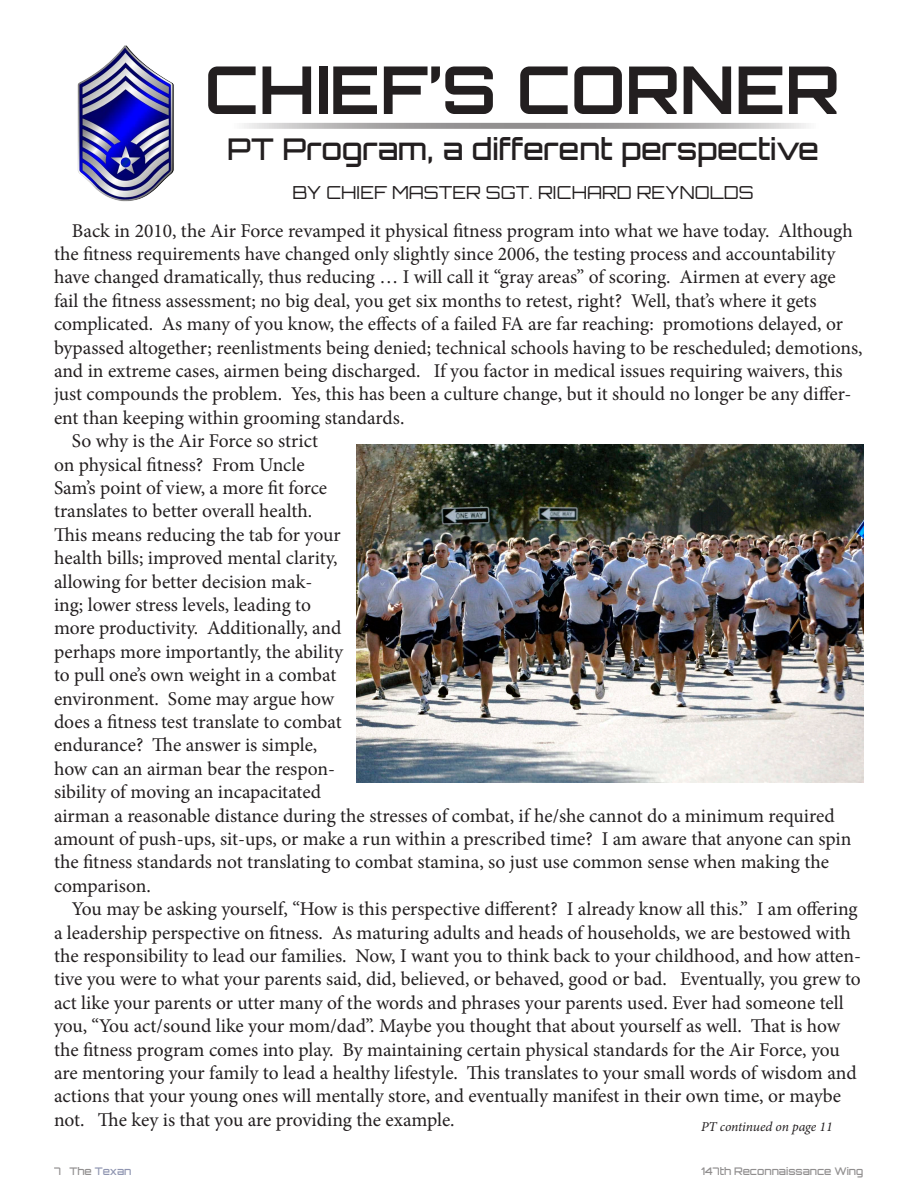
<style>
.page{position:relative;width:918px;height:1188px;background:#fff}
.page>*{position:absolute;margin:0;border:0;box-sizing:border-box;transform-origin:0 0}
.t1{font:700 66px "Orbitron";color:#231f20}
.t2{font:500 30px "Orbitron";color:#231f20}
.t3{font:19.5px "Minion Pro";letter-spacing:-.005em;color:#231f20}
.t4{font:300 18px "Orbitron";color:#231f20}
.t5{font:italic 13.5px "Minion Pro";letter-spacing:-.01em;color:#231f20}
.t6{font:500 10.5px "Orbitron";color:#231f20}
.t7{font:500 10.5px "Orbitron";color:#202c63}
.s1{color:#231f20}
</style>
<div class="page">
<img style="left:77px;top:45px;width:97px;height:157px">
<svg style="left:244px;top:123px;width:562px;height:6px;background:#b0aeaf"></svg>
<img style="left:357px;top:444px;width:507px;height:338px">
<h1 class="t1" style="left:205px;top:50px;width:637px">CHIEF’S CORNER</h1>
<h2 class="t2" style="left:227px;top:131px;width:593px">PT Program, a different perspective</h2>
<p class="t4" style="left:293px;top:181px;width:463px">BY CHIEF MASTER SGT. RICHARD REYNOLDS</p>
<p class="t3" style="left:72px;top:217px;width:782px">Back in 2010, the Air Force revamped it physical fitness program into what we have today. Although</p>
<p class="t3" style="left:54px;top:241px;width:783px">the fitness requirements have changed only slightly since 2006, the testing process and accountability</p>
<p class="t3" style="left:54px;top:264px;width:783px">have changed dramatically, thus reducing … I will call it “gray areas” of scoring. Airmen at every age</p>
<p class="t3" style="left:54px;top:288px;width:764px">fail the fitness assessment; no big deal, you get six months to retest, right? Well, that’s where it gets</p>
<p class="t3" style="left:54px;top:311px;width:791px">complicated. As many of you know, the effects of a failed FA are far reaching: promotions delayed, or</p>
<p class="t3" style="left:54px;top:334px;width:810px">bypassed altogether; reenlistments being denied; technical schools having to be rescheduled; demotions,</p>
<p class="t3" style="left:54px;top:358px;width:790px">and in extreme cases, airmen being discharged. If you factor in medical issues requiring waivers, this</p>
<p class="t3" style="left:54px;top:381px;width:799px">just compounds the problem. Yes, this has been a culture change, but it should no longer be any differ-</p>
<p class="t3" style="left:54px;top:405px;width:352px">ent than keeping within grooming standards.</p>
<p class="t3" style="left:72px;top:428px;width:248px">So why is the Air Force so strict</p>
<p class="t3" style="left:54px;top:451px;width:252px">on physical fitness? From Uncle</p>
<p class="t3" style="left:54px;top:475px;width:275px">Sam’s point of view, a more fit force</p>
<p class="t3" style="left:54px;top:498px;width:260px">translates to better overall health.</p>
<p class="t3" style="left:54px;top:522px;width:288px">This means reducing the tab for your</p>
<p class="t3" style="left:54px;top:545px;width:285px">health bills; improved mental clarity,</p>
<p class="t3" style="left:54px;top:568px;width:260px">allowing for better decision mak-</p>
<p class="t3" style="left:54px;top:592px;width:259px">ing; lower stress levels, leading to</p>
<p class="t3" style="left:54px;top:615px;width:289px">more productivity. Additionally, and</p>
<p class="t3" style="left:54px;top:639px;width:291px">perhaps more importantly, the ability</p>
<p class="t3" style="left:54px;top:662px;width:284px">to pull one’s own weight in a combat</p>
<p class="t3" style="left:54px;top:685px;width:282px">environment. Some may argue how</p>
<p class="t3" style="left:54px;top:709px;width:289px">does a fitness test translate to combat</p>
<p class="t3" style="left:54px;top:732px;width:265px">endurance? The answer is simple,</p>
<p class="t3" style="left:54px;top:756px;width:283px">how can an airman bear the respon-</p>
<p class="t3" style="left:54px;top:779px;width:269px">sibility of moving an incapacitated</p>
<p class="t3" style="left:54px;top:802px;width:782px">airman a reasonable distance during the stresses of combat, if he/she cannot do a minimum required</p>
<p class="t3" style="left:54px;top:826px;width:799px">amount of push-ups, sit-ups, or make a run within a prescribed time? I am aware that anyone can spin</p>
<p class="t3" style="left:54px;top:849px;width:777px">the fitness standards not translating to combat stamina, so just use common sense when making the</p>
<p class="t3" style="left:54px;top:873px;width:98px">comparison.</p>
<p class="t3" style="left:72px;top:896px;width:787px">You may be asking yourself, “How is this perspective different? I already know all this.” I am offering</p>
<p class="t3" style="left:54px;top:919px;width:798px">a leadership perspective on fitness. As maturing adults and heads of households, we are bestowed with</p>
<p class="t3" style="left:54px;top:943px;width:809px">the responsibility to lead our families. Now, I want you to think back to your childhood, and how atten-</p>
<p class="t3" style="left:54px;top:966px;width:808px">tive you were to what your parents said, did, believed, or behaved, good or bad. Eventually, you grew to</p>
<p class="t3" style="left:54px;top:990px;width:791px">act like your parents or utter many of the words and phrases your parents used. Ever had someone tell</p>
<p class="t3" style="left:54px;top:1013px;width:788px">you, “You act/sound like your mom/dad”. Maybe you thought that about yourself as well. That is how</p>
<p class="t3" style="left:54px;top:1036px;width:787px">the fitness program comes into play. By maintaining certain physical standards for the Air Force, you</p>
<p class="t3" style="left:54px;top:1060px;width:804px">are mentoring your family to lead a healthy lifestyle. This translates to your small words of wisdom and</p>
<p class="t3" style="left:54px;top:1083px;width:789px">actions that your young ones will mentally store, and eventually manifest in their own time, or maybe</p>
<p class="t3" style="left:54px;top:1107px;width:402px">not. The key is that you are providing the example.</p>
<p class="t5" style="left:701px;top:1117px;width:133px">PT continued on page 11</p>
<p class="t7" style="left:54px;top:1165px;width:79px"><span class="s1">7 The</span> Texan</p>
<p class="t6" style="left:701px;top:1165px;width:164px">147th Reconnaissance Wing</p>
</div>
